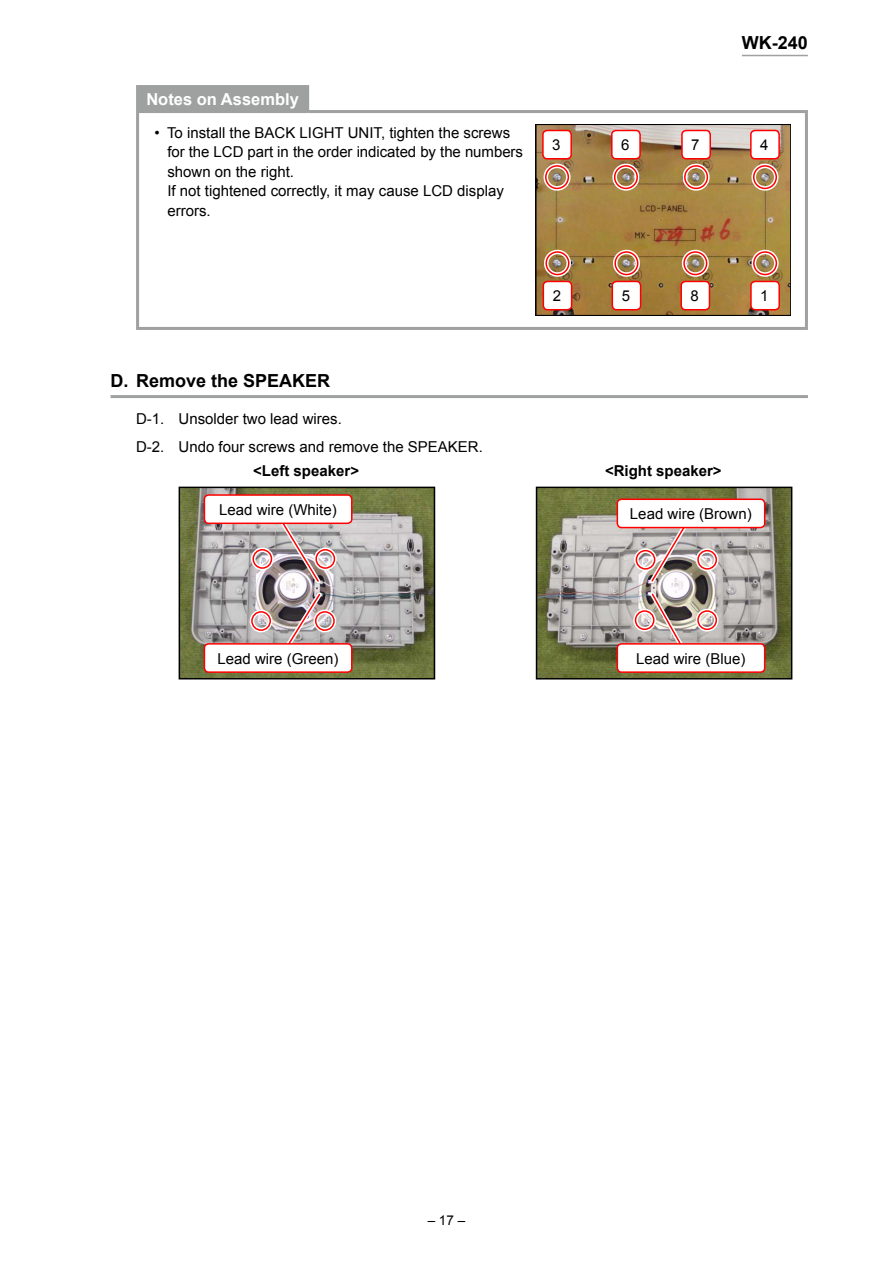
<style>
.page{position:relative;width:893px;height:1263px;background:#fff}
.page>*{position:absolute;margin:0;border:0;box-sizing:border-box;transform-origin:0 0}
.t1{font:700 18px "Arial";color:#000}
.t2{font:700 16.5px "Arial";color:#fff}
.t3{font:15px/19.5px "Arial";color:#000}
.t4{font:700 15px "Arial";color:#000}
.t5{font:13.5px "Arial";color:#000}
</style>
<div class="page">
<hr style="left:742px;top:55px;width:66px;height:1px;background:#9fa0a0">
<hr style="left:111px;top:395px;width:697px;height:3px;background:#9fa0a0">
<div style="left:138px;top:87px;width:170px;height:25px;background:#9fa0a0"></div>
<hr style="left:136px;top:113px;width:3px;height:214px;background:#9fa0a0">
<hr style="left:308px;top:110px;width:500px;height:3px;background:#9fa0a0">
<hr style="left:805px;top:113px;width:3px;height:214px;background:#9fa0a0">
<hr style="left:136px;top:327px;width:672px;height:3px;background:#9fa0a0">
<hr style="left:136px;top:85px;width:173px;height:3px;background:#9fa0a0">
<hr style="left:136px;top:88px;width:3px;height:22px;background:#9fa0a0">
<hr style="left:306px;top:88px;width:3px;height:22px;background:#9fa0a0">
<hr style="left:136px;top:110px;width:172px;height:3px;background:#9fa0a0">
<img style="left:539px;top:490px;width:250px;height:186px">
<div style="left:536px;top:487px;width:256px;height:192px;border:2px solid #000"></div>
<div style="left:696px;top:609px;width:22px;height:22px;border:4px solid #fff;border-radius:50%"></div>
<div style="left:633px;top:609px;width:23px;height:22px;border:4px solid #fff;border-radius:50%"></div>
<div style="left:696px;top:548px;width:22px;height:23px;border:4px solid #fff;border-radius:50%"></div>
<div style="left:634px;top:548px;width:23px;height:23px;border:4px solid #fff;border-radius:50%"></div>
<img style="left:182px;top:490px;width:250px;height:186px">
<div style="left:179px;top:487px;width:256px;height:192px;border:2px solid #000"></div>
<div style="left:313px;top:610px;width:23px;height:22px;border:4px solid #fff;border-radius:50%"></div>
<div style="left:250px;top:610px;width:22px;height:22px;border:4px solid #fff;border-radius:50%"></div>
<div style="left:314px;top:547px;width:23px;height:23px;border:4px solid #fff;border-radius:50%"></div>
<div style="left:251px;top:547px;width:23px;height:23px;border:4px solid #fff;border-radius:50%"></div>
<svg style="left:646px;top:528px;width:55px;height:115px;background:#b4a6a3"></svg>
<div style="left:697px;top:610px;width:20px;height:20px;border:2px solid #f00;border-radius:50%"></div>
<div style="left:635px;top:610px;width:19px;height:20px;border:2px solid #f00;border-radius:50%"></div>
<div style="left:697px;top:550px;width:20px;height:20px;border:2px solid #f00;border-radius:50%"></div>
<div style="left:636px;top:550px;width:19px;height:20px;border:2px solid #f00;border-radius:50%"></div>
<svg style="left:269px;top:524px;width:57px;height:119px;background:#afa3a5"></svg>
<div style="left:315px;top:611px;width:20px;height:20px;border:2px solid #f00;border-radius:50%"></div>
<div style="left:251px;top:611px;width:20px;height:20px;border:2px solid #f00;border-radius:50%"></div>
<div style="left:315px;top:549px;width:20px;height:20px;border:2px solid #f00;border-radius:50%"></div>
<div style="left:252px;top:549px;width:20px;height:20px;border:2px solid #f00;border-radius:50%"></div>
<div style="left:617px;top:499px;width:148px;height:28px;background:#fff;border-radius:4px"></div>
<div style="left:617px;top:498px;width:148px;height:30px;border:2px solid #f00;border-radius:4px"></div>
<div style="left:617px;top:644px;width:148px;height:28px;background:#fff;border-radius:4px"></div>
<div style="left:617px;top:643px;width:148px;height:30px;border:2px solid #f00;border-radius:4px"></div>
<div style="left:204px;top:495px;width:148px;height:28px;background:#fff;border-radius:4px"></div>
<div style="left:204px;top:494px;width:148px;height:30px;border:2px solid #f00;border-radius:4px"></div>
<div style="left:204px;top:644px;width:148px;height:28px;background:#fff;border-radius:4px"></div>
<div style="left:204px;top:643px;width:148px;height:30px;border:2px solid #f00;border-radius:4px"></div>
<img style="left:539px;top:127px;width:249px;height:186px">
<div style="left:536px;top:124px;width:255px;height:192px;border:2px solid #000"></div>
<div style="left:543px;top:130px;width:28px;height:29px;background:#fff;border-radius:4px"></div>
<div style="left:542px;top:130px;width:30px;height:29px;border:2px solid #f00;border-radius:4px"></div>
<div style="left:612px;top:130px;width:28px;height:29px;background:#fff;border-radius:4px"></div>
<div style="left:611px;top:130px;width:30px;height:29px;border:2px solid #f00;border-radius:4px"></div>
<div style="left:682px;top:130px;width:28px;height:29px;background:#fff;border-radius:4px"></div>
<div style="left:681px;top:130px;width:30px;height:29px;border:2px solid #f00;border-radius:4px"></div>
<div style="left:751px;top:130px;width:28px;height:29px;background:#fff;border-radius:4px"></div>
<div style="left:750px;top:130px;width:30px;height:29px;border:2px solid #f00;border-radius:4px"></div>
<div style="left:543px;top:281px;width:29px;height:29px;background:#fff;border-radius:4px"></div>
<div style="left:543px;top:281px;width:29px;height:29px;border:2px solid #f00;border-radius:4px"></div>
<div style="left:612px;top:281px;width:29px;height:29px;background:#fff;border-radius:4px"></div>
<div style="left:612px;top:281px;width:29px;height:29px;border:2px solid #f00;border-radius:4px"></div>
<div style="left:681px;top:281px;width:28px;height:29px;background:#fff;border-radius:4px"></div>
<div style="left:680px;top:281px;width:30px;height:29px;border:2px solid #f00;border-radius:4px"></div>
<div style="left:751px;top:281px;width:28px;height:29px;background:#fff;border-radius:4px"></div>
<div style="left:750px;top:281px;width:30px;height:29px;border:2px solid #f00;border-radius:4px"></div>
<div style="left:544px;top:164px;width:27px;height:27px;border:4px solid #fff;border-radius:50%"></div>
<div style="left:612px;top:164px;width:27px;height:27px;border:4px solid #fff;border-radius:50%"></div>
<div style="left:683px;top:164px;width:27px;height:27px;border:4px solid #fff;border-radius:50%"></div>
<div style="left:751px;top:164px;width:27px;height:27px;border:4px solid #fff;border-radius:50%"></div>
<div style="left:544px;top:250px;width:27px;height:27px;border:4px solid #fff;border-radius:50%"></div>
<div style="left:613px;top:250px;width:27px;height:27px;border:4px solid #fff;border-radius:50%"></div>
<div style="left:682px;top:250px;width:27px;height:27px;border:4px solid #fff;border-radius:50%"></div>
<div style="left:752px;top:250px;width:27px;height:27px;border:4px solid #fff;border-radius:50%"></div>
<div style="left:545px;top:165px;width:24px;height:24px;border:2px solid #f00;border-radius:50%"></div>
<div style="left:614px;top:165px;width:24px;height:24px;border:2px solid #f00;border-radius:50%"></div>
<div style="left:684px;top:165px;width:24px;height:24px;border:2px solid #f00;border-radius:50%"></div>
<div style="left:753px;top:165px;width:24px;height:24px;border:2px solid #f00;border-radius:50%"></div>
<div style="left:545px;top:251px;width:24px;height:24px;border:2px solid #f00;border-radius:50%"></div>
<div style="left:614px;top:251px;width:24px;height:24px;border:2px solid #f00;border-radius:50%"></div>
<div style="left:683px;top:251px;width:24px;height:24px;border:2px solid #f00;border-radius:50%"></div>
<div style="left:753px;top:251px;width:24px;height:24px;border:2px solid #f00;border-radius:50%"></div>
<p class="t2" style="left:146px;top:90px;width:154px">Notes on Assembly</p>
<p class="t3" style="left:167px;top:123px;width:357px;text-indent:-13px">• To install the BACK LIGHT UNIT, tighten the screws for the LCD part in the order indicated by the numbers shown on the right.<br>If not tightened correctly, it may cause LCD display errors.</p>
<p class="t1" style="left:742px;top:33px;width:68px">WK-240</p>
<p class="t3" style="left:552px;top:135px;width:10px">3</p>
<p class="t3" style="left:621px;top:135px;width:10px">6</p>
<p class="t3" style="left:691px;top:135px;width:10px">7</p>
<p class="t3" style="left:760px;top:135px;width:10px">4</p>
<p class="t3" style="left:553px;top:286px;width:10px">2</p>
<p class="t3" style="left:622px;top:286px;width:10px">5</p>
<p class="t3" style="left:690px;top:286px;width:10px">8</p>
<p class="t3" style="left:760px;top:286px;width:10px">1</p>
<p class="t1" style="left:111px;top:370px;width:221px">D. Remove the SPEAKER</p>
<p class="t3" style="left:136px;top:405px;width:348px;line-height:28px">D-1. Unsolder two lead wires.<br>D-2. Undo four screws and remove the SPEAKER.</p>
<p class="t4" style="left:253px;top:462px;width:107px">&lt;Left speaker&gt;</p>
<p class="t4" style="left:605px;top:462px;width:118px">&lt;Right speaker&gt;</p>
<p class="t3" style="left:630px;top:504px;width:123px">Lead wire (Brown)</p>
<p class="t3" style="left:219px;top:500px;width:119px">Lead wire (White)</p>
<p class="t3" style="left:217px;top:649px;width:122px">Lead wire (Green)</p>
<p class="t3" style="left:636px;top:649px;width:111px">Lead wire (Blue)</p>
<p class="t5" style="left:428px;top:1213px;width:39px">– 17 –</p>
</div>
